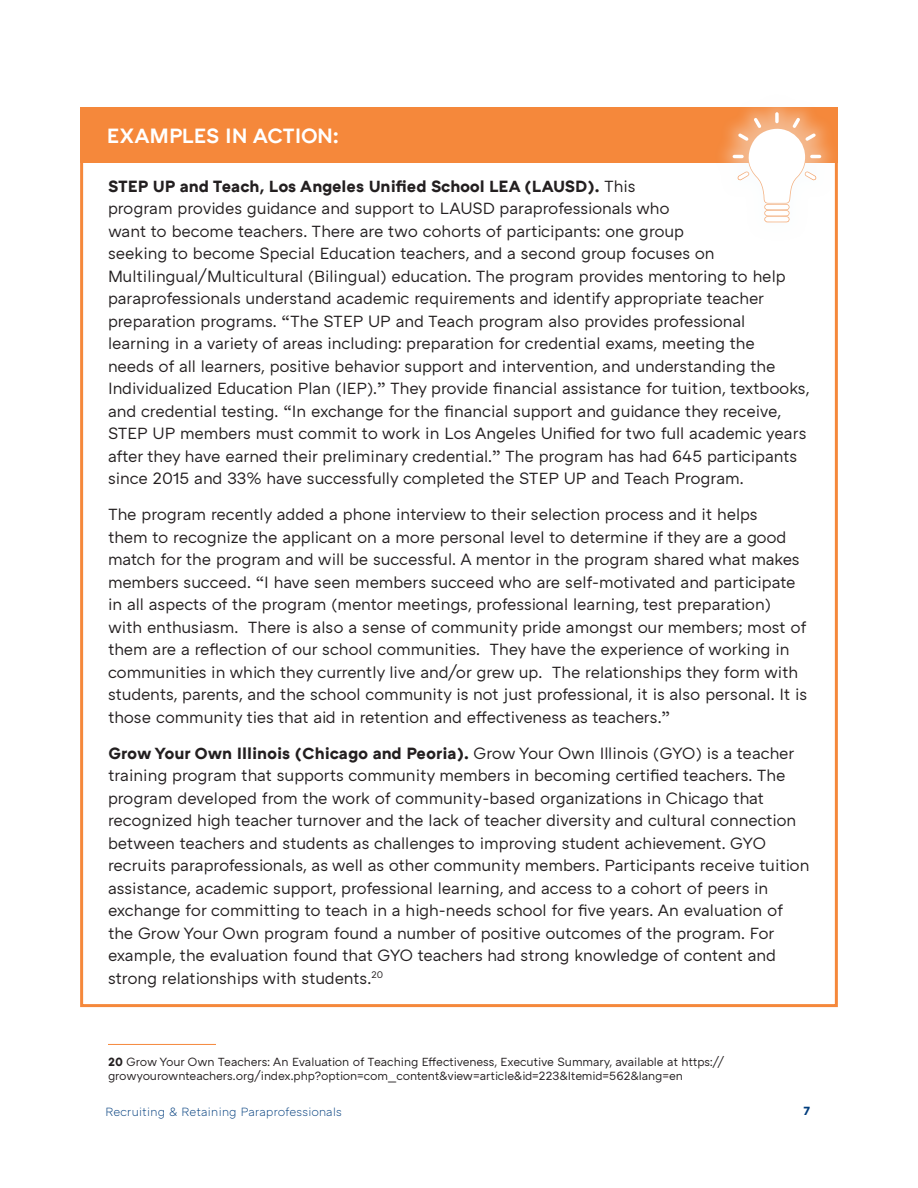
<style>
.page{position:relative;width:918px;height:1188px;background:#fff}
.page>*{position:absolute;margin:0;border:0;box-sizing:border-box;transform-origin:0 0}
.Example_In_Action{font:600 21px "ATC Arquette";letter-spacing:-.02em;color:#fff}
.P_Black{font:16.5px/22.5px "ATC Arquette";letter-spacing:-.01em;color:#231f20}
.t1{font:12px/14.4px "ATC Arquette";letter-spacing:-.015em;color:#231f20}
.t2{font:300 12px "ATC Arquette";letter-spacing:.015em;color:#013d7d}
.t3{font:700 12px "ATC Arquette";color:#013d7d}
.s1{font-weight:700}
</style>
<div class="page">
<hr style="left:108px;top:1044px;width:108px;height:1px;background:#f5883b">
<div style="left:80px;top:107px;width:758px;height:56px;background:#f5883b"></div>
<div style="left:714px;top:93px;width:126px;height:149px;background:#f4fbfe;opacity:.43"></div>
<svg style="left:731px;top:111px;width:92px;height:112px"></svg>
<p class="Example_In_Action" style="left:107px;top:123px;width:233px">EXAMPLES IN ACTION:</p>
<p class="P_Black" style="left:108px;top:175px;width:703px"><span class="s1">STEP UP and Teach, Los Angeles Unified School LEA (LAUSD).</span> This<br>program provides guidance and support to LAUSD paraprofessionals who<br>want to become teachers. There are two cohorts of participants: one group<br>seeking to become Special Education teachers, and a second group focuses on Multilingual/Multicultural (Bilingual) education. The program provides mentoring to help paraprofessionals understand academic requirements and identify appropriate teacher preparation programs. “The STEP UP and Teach program also provides professional learning in a variety of areas including: preparation for credential exams, meeting the<br>needs of all learners, positive behavior support and intervention, and understanding the Individualized Education Plan (IEP).” They provide financial assistance for tuition, textbooks, and credential testing. “In exchange for the financial support and guidance they receive, STEP UP members must commit to work in Los Angeles Unified for two full academic years after they have earned their preliminary credential.” The program has had 645 participants since 2015 and 33% have successfully completed the STEP UP and Teach Program.</p>
<p class="P_Black" style="left:108px;top:504px;width:701px">The program recently added a phone interview to their selection process and it helps<br>them to recognize the applicant on a more personal level to determine if they are a good match for the program and will be successful. A mentor in the program shared what makes members succeed. “I have seen members succeed who are self-motivated and participate in all aspects of the program (mentor meetings, professional learning, test preparation) with enthusiasm. There is also a sense of community pride amongst our members; most of them are a reflection of our school communities. They have the experience of working in communities in which they currently live and/or grew up. The relationships they form with students, parents, and the school community is not just professional, it is also personal. It is those community ties that aid in retention and effectiveness as teachers.”</p>
<p class="P_Black" style="left:108px;top:742px;width:703px"><span class="s1">Grow Your Own Illinois (Chicago and Peoria).</span> Grow Your Own Illinois (GYO) is a teacher training program that supports community members in becoming certified teachers. The program developed from the work of community-based organizations in Chicago that recognized high teacher turnover and the lack of teacher diversity and cultural connection between teachers and students as challenges to improving student achievement. GYO recruits paraprofessionals, as well as other community members. Participants receive tuition assistance, academic support, professional learning, and access to a cohort of peers in exchange for committing to teach in a high-needs school for five years. An evaluation of the Grow Your Own program found a number of positive outcomes of the program. For example, the evaluation found that GYO teachers had strong knowledge of content and strong relationships with students.<sup>20</sup></p>
<p class="t1" style="left:108px;top:1055px;width:618px"><span class="s1">20</span> Grow Your Own Teachers: An Evaluation of Teaching Effectiveness, Executive Summary, available at https:// growyourownteachers.org/index.php?option=com_content&amp;view=article&amp;id=223&amp;Itemid=562&amp;lang=en</p>
<p class="t2" style="left:106px;top:1105px;width:238px">Recruiting &amp; Retaining Paraprofessionals</p>
<p class="t3" style="left:803px;top:1104px;width:9px">7</p>
</div>
